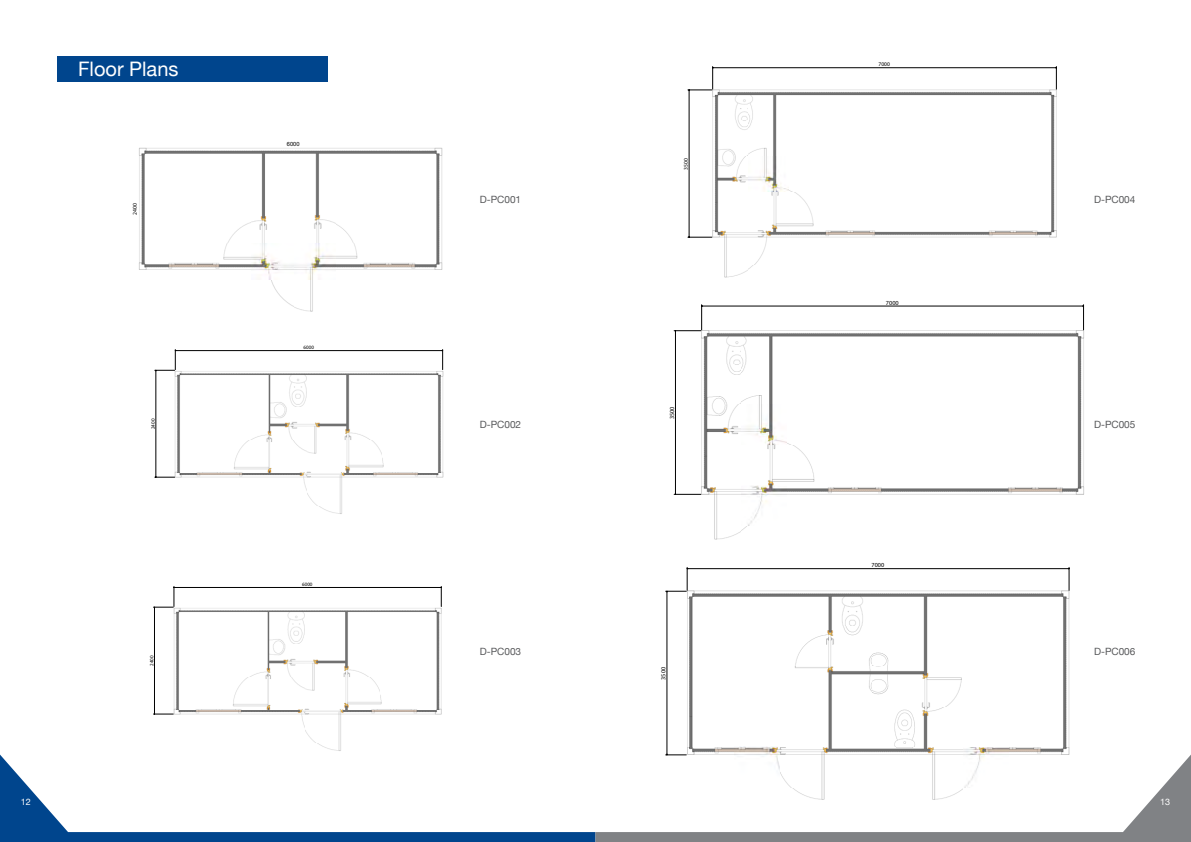
<style>
.page{position:relative;width:1191px;height:842px;background:#fff}
.page>*{position:absolute;margin:0;border:0;box-sizing:border-box;transform-origin:0 0}
.t1{font:20px "Helvetica Neue";color:#fff}
.t2{font:10px "Helvetica Neue";color:#58595b}
.t3{font:9px "Helvetica Neue";color:#fff}
.t4{font:6.2px "Myriad Pro";color:#000}
.t5{font:5.7px "Myriad Pro";color:#000}
.t6{font:5.7px "Arial";color:#000}
.t7{font:5.6px "Myriad Pro";color:#000}
.t8{font:5.1px "Myriad Pro";color:#000}
</style>
<div class="page">
<img style="left:666px;top:569px;width:68px;height:185px">
<img style="left:734px;top:747px;width:46px;height:7px">
<img style="left:734px;top:569px;width:46px;height:28px">
<img style="left:780px;top:569px;width:183px;height:185px">
<img style="left:963px;top:747px;width:46px;height:7px">
<img style="left:963px;top:569px;width:92px;height:28px">
<img style="left:1009px;top:747px;width:46px;height:7px">
<img style="left:1055px;top:567px;width:15px;height:187px">
<hr style="left:667px;top:591px;width:1px;height:164px;background:#000">
<svg style="left:666px;top:753px;width:20px;height:1px"></svg>
<hr style="left:687px;top:568px;width:382px;height:1px;background:#000">
<svg style="left:1067px;top:567px;width:2px;height:23px"></svg>
<svg style="left:665px;top:567px;width:23px;height:25px"></svg>
<img style="left:701px;top:304px;width:86px;height:236px">
<img style="left:787px;top:443px;width:46px;height:52px">
<img style="left:787px;top:305px;width:275px;height:32px">
<img style="left:833px;top:485px;width:251px;height:10px">
<img style="left:1062px;top:304px;width:23px;height:181px">
<hr style="left:701px;top:306px;width:382px;height:1px;background:#000">
<svg style="left:1082px;top:305px;width:2px;height:25px"></svg>
<hr style="left:675px;top:331px;width:1px;height:163px;background:#000">
<svg style="left:674px;top:493px;width:27px;height:2px"></svg>
<svg style="left:674px;top:305px;width:29px;height:27px"></svg>
<img style="left:687px;top:89px;width:2px;height:149px">
<img style="left:712px;top:66px;width:77px;height:212px">
<img style="left:789px;top:190px;width:42px;height:48px">
<img style="left:789px;top:67px;width:248px;height:29px">
<img style="left:831px;top:228px;width:226px;height:10px">
<img style="left:1037px;top:66px;width:20px;height:162px">
<hr style="left:712px;top:68px;width:344px;height:1px;background:#000">
<svg style="left:1055px;top:67px;width:2px;height:22px"></svg>
<hr style="left:689px;top:90px;width:1px;height:147px;background:#000">
<svg style="left:688px;top:236px;width:24px;height:2px"></svg>
<svg style="left:688px;top:67px;width:26px;height:24px"></svg>
<img style="left:173px;top:608px;width:21px;height:107px">
<img style="left:194px;top:709px;width:37px;height:6px">
<img style="left:194px;top:608px;width:37px;height:4px">
<img style="left:231px;top:608px;width:75px;height:124px">
<img style="left:306px;top:608px;width:37px;height:143px">
<img style="left:343px;top:608px;width:38px;height:107px">
<img style="left:381px;top:700px;width:37px;height:15px">
<img style="left:381px;top:608px;width:37px;height:4px">
<img style="left:418px;top:606px;width:24px;height:109px">
<hr style="left:154px;top:607px;width:1px;height:107px;background:#000">
<svg style="left:153px;top:713px;width:20px;height:2px"></svg>
<hr style="left:174px;top:587px;width:267px;height:1px;background:#000">
<svg style="left:440px;top:586px;width:2px;height:20px"></svg>
<svg style="left:153px;top:586px;width:22px;height:22px"></svg>
<img style="left:154px;top:369px;width:2px;height:109px">
<img style="left:174px;top:351px;width:58px;height:127px">
<img style="left:232px;top:351px;width:75px;height:140px">
<img style="left:307px;top:351px;width:38px;height:163px">
<img style="left:345px;top:349px;width:99px;height:129px">
<hr style="left:156px;top:370px;width:1px;height:107px;background:#000">
<svg style="left:155px;top:476px;width:20px;height:2px"></svg>
<hr style="left:175px;top:350px;width:267px;height:1px;background:#000">
<svg style="left:441px;top:349px;width:2px;height:21px"></svg>
<svg style="left:155px;top:349px;width:21px;height:22px"></svg>
<img style="left:139px;top:147px;width:28px;height:123px">
<img style="left:167px;top:242px;width:127px;height:38px">
<img style="left:167px;top:148px;width:85px;height:6px">
<img style="left:228px;top:205px;width:39px;height:37px">
<img style="left:271px;top:280px;width:23px;height:27px">
<img style="left:252px;top:148px;width:42px;height:57px">
<img style="left:294px;top:148px;width:42px;height:164px">
<img style="left:336px;top:224px;width:43px;height:46px">
<img style="left:336px;top:148px;width:85px;height:6px">
<img style="left:379px;top:242px;width:64px;height:28px">
<img style="left:421px;top:147px;width:22px;height:95px">
<svg style="left:0;top:754px;width:595px;height:88px"></svg>
<svg style="left:595px;top:754px;width:596px;height:88px"></svg>
<div style="left:57px;top:57px;width:270px;height:25px;background:#00458d"></div>
<h1 class="t1" style="left:78px;top:57px;width:102px">Floor Plans</h1>
<p class="t5" style="left:131px;top:215px;width:13px;rotate:-90deg">2400</p>
<p class="t8" style="left:150px;top:429px;width:12px;rotate:-90deg">2400</p>
<p class="t8" style="left:149px;top:666px;width:12px;rotate:-90deg">2400</p>
<p class="t6" style="left:287px;top:140px;width:14px">6000</p>
<p class="t8" style="left:303px;top:345px;width:12px">6000</p>
<p class="t8" style="left:302px;top:581px;width:12px">6000</p>
<p class="t2" style="left:480px;top:194px;width:43px">D-PC001</p>
<p class="t2" style="left:480px;top:418px;width:43px">D-PC002</p>
<p class="t2" style="left:480px;top:646px;width:43px">D-PC003</p>
<p class="t7" style="left:682px;top:170px;width:13px;rotate:-90deg">3500</p>
<p class="t4" style="left:668px;top:419px;width:14px;rotate:-90deg">3500</p>
<p class="t4" style="left:659px;top:680px;width:14px;rotate:-90deg">3500</p>
<p class="t7" style="left:878px;top:61px;width:13px">7000</p>
<p class="t4" style="left:886px;top:299px;width:14px">7000</p>
<p class="t4" style="left:871px;top:561px;width:14px">7000</p>
<p class="t2" style="left:1094px;top:194px;width:43px">D-PC004</p>
<p class="t2" style="left:1094px;top:418px;width:43px">D-PC005</p>
<p class="t2" style="left:1094px;top:646px;width:43px">D-PC006</p>
<p class="t3" style="left:21px;top:796px;width:12px">12</p>
<p class="t3" style="left:1160px;top:796px;width:12px">13</p>
</div>
